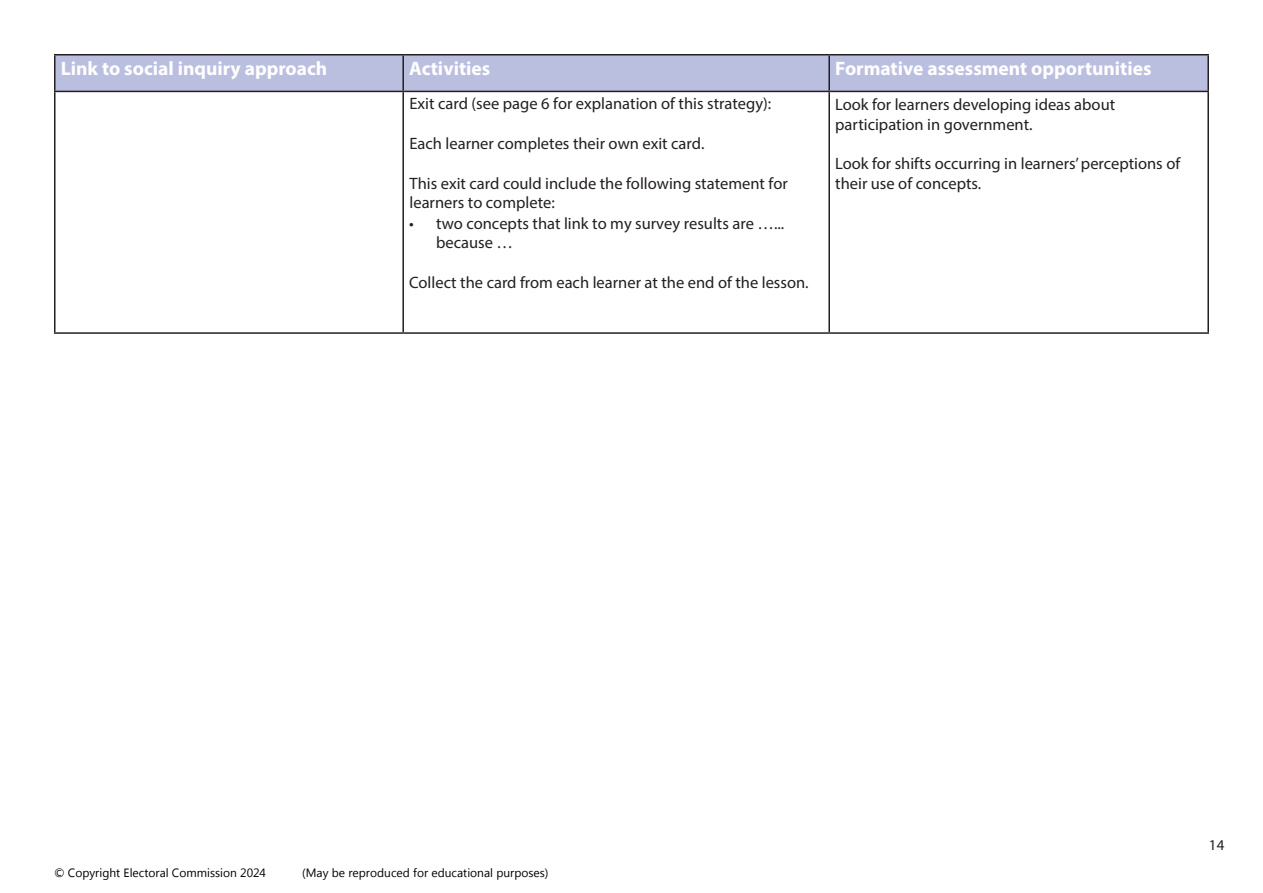
<style>
.page{position:relative;width:1263px;height:893px;background:#fff}
.page>*{position:absolute;margin:0;border:0;box-sizing:border-box;transform-origin:0 0}
.t1{font:700 19.5px "Myriad Pro";color:#fff}
.t2{font:16.5px/19.8px "Myriad Pro";color:#231f20}
.t3{font:15px "Myriad Pro";color:#231f20}
.t4{font:12px "Myanmar Text";color:#000}
</style>
<div class="page">
<div style="left:56px;top:56px;width:1151px;height:35px;background:#babfe0"></div>
<hr style="left:54px;top:54px;width:349px;height:2px;background:#231f20">
<hr style="left:54px;top:56px;width:2px;height:35px;background:#231f20">
<hr style="left:403px;top:54px;width:426px;height:2px;background:#231f20">
<hr style="left:402px;top:56px;width:2px;height:35px;background:#231f20">
<hr style="left:829px;top:54px;width:380px;height:2px;background:#231f20">
<hr style="left:828px;top:56px;width:2px;height:35px;background:#231f20">
<hr style="left:1207px;top:56px;width:2px;height:35px;background:#231f20">
<hr style="left:54px;top:91px;width:349px;height:1px;background:#231f20">
<hr style="left:54px;top:92px;width:2px;height:240px;background:#231f20">
<hr style="left:403px;top:91px;width:426px;height:1px;background:#231f20">
<hr style="left:402px;top:92px;width:2px;height:240px;background:#231f20">
<hr style="left:829px;top:91px;width:380px;height:1px;background:#231f20">
<hr style="left:828px;top:92px;width:2px;height:240px;background:#231f20">
<hr style="left:1207px;top:92px;width:2px;height:240px;background:#231f20">
<hr style="left:54px;top:332px;width:349px;height:2px;background:#231f20">
<hr style="left:403px;top:332px;width:426px;height:2px;background:#231f20">
<hr style="left:829px;top:332px;width:380px;height:2px;background:#231f20">
<p class="t1" style="left:61px;top:56px;width:268px">Link to social inquiry approach</p>
<p class="t1" style="left:409px;top:56px;width:83px">Activities</p>
<p class="t1" style="left:835px;top:56px;width:318px">Formative assessment opportunities</p>
<p class="t2" style="left:409px;top:94px;width:363px">Exit card (see page 6 for explanation of this strategy):</p>
<p class="t2" style="left:409px;top:133px;width:297px">Each learner completes their own exit card.</p>
<p class="t2" style="left:409px;top:173px;width:380px">This exit card could include the following statement for learners to complete:</p>
<p class="t2" style="left:436px;top:213px;width:350px;text-indent:-27px">• two concepts that link to my survey results are …... because …</p>
<p class="t2" style="left:409px;top:272px;width:401px">Collect the card from each learner at the end of the lesson.</p>
<p class="t2" style="left:835px;top:94px;width:281px">Look for learners developing ideas about participation in government.</p>
<p class="t2" style="left:835px;top:154px;width:346px">Look for shifts occurring in learners’ perceptions of their use of concepts.</p>
<p class="t4" style="left:54px;top:866px;width:214px">© Copyright Electoral Commission 2024</p>
<p class="t4" style="left:302px;top:866px;width:248px">(May be reproduced for educational purposes)</p>
<p class="t3" style="left:1209px;top:836px;width:17px">14</p>
</div>
